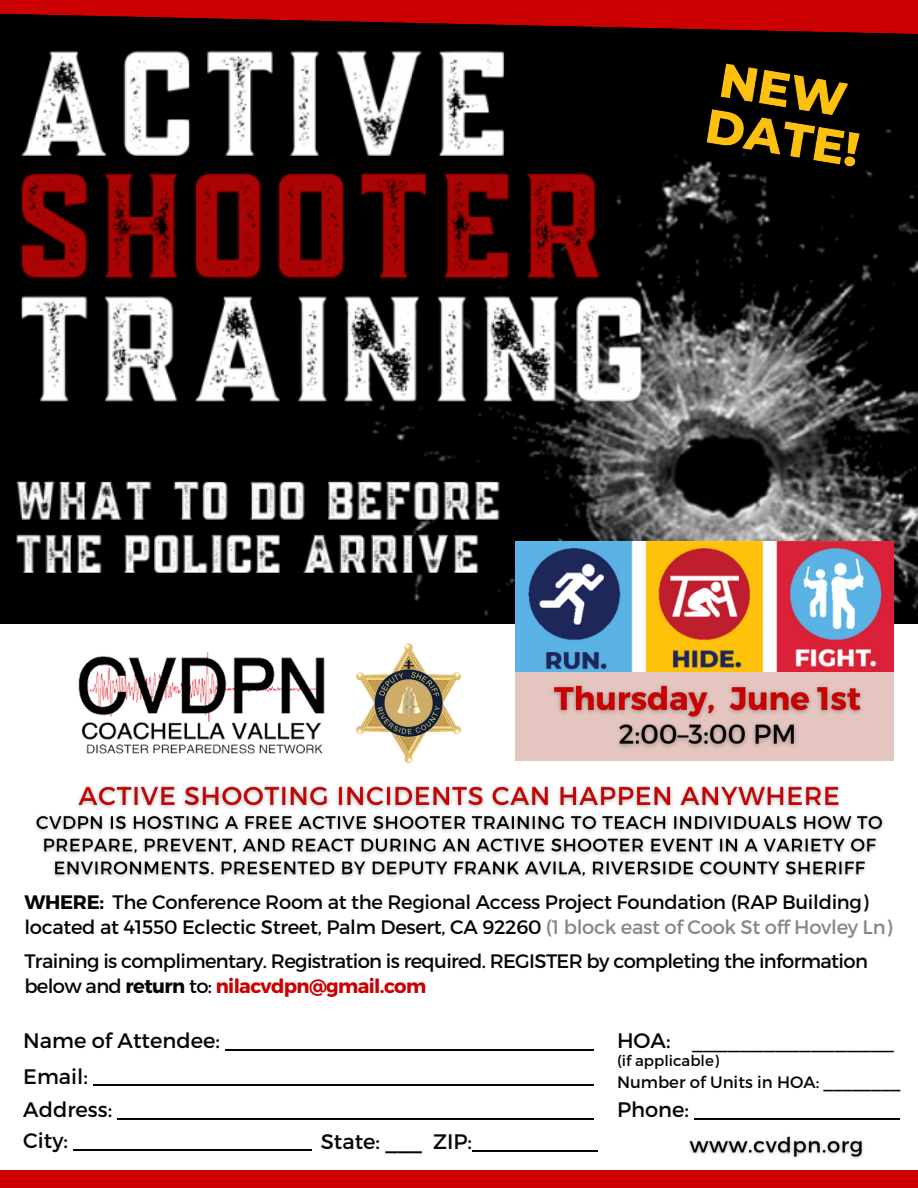
<style>
.page{position:relative;width:918px;height:1188px;background:#fff}
.page>*{position:absolute;margin:0;border:0;box-sizing:border-box;transform-origin:0 0}
.t1{font:21px "Montserrat";color:#070606}
.t2{font:19.5px/25px "Montserrat";letter-spacing:-.015em;color:#070606}
.t3{font:19.5px/25px "Montserrat";letter-spacing:-.035em;color:#070606}
.t4{font:16.5px "Montserrat";color:#070606}
.t5{font:15px "Montserrat";color:#070606}
.s1{font-weight:700}
.s2{color:#8d867e}
.s3{font-weight:700;color:#c00}
</style>
<div class="page">
<img style="left:0;top:34px;width:918px;height:589px">
<div style="left:0;top:1170px;width:918px;height:18px;background:#c00"></div>
<img style="left:78px;top:652px;width:247px;height:102px">
<svg style="left:0;top:0;width:918px;height:34px;background:#8e0000"></svg>
<div style="left:515px;top:637px;width:379px;height:124px;background:#e5c5c0"></div>
<img style="left:515px;top:541px;width:378px;height:131px">
<img style="left:356px;top:643px;width:105px;height:120px">
<hr style="left:225px;top:1049px;width:368px;height:1px;background:#070606">
<hr style="left:472px;top:1150px;width:125px;height:2px;background:#070606">
<hr style="left:118px;top:1118px;width:476px;height:1px;background:#070606">
<hr style="left:73px;top:1149px;width:239px;height:1px;background:#070606">
<hr style="left:694px;top:1118px;width:206px;height:1px;background:#070606">
<hr style="left:93px;top:1085px;width:501px;height:1px;background:#070606">
<img style="left:689px;top:1136px;width:174px;height:23px">
<img style="left:35px;top:786px;width:849px;height:91px">
<img style="left:545px;top:670px;width:323px;height:78px">
<img style="left:686px;top:36px;width:200px;height:160px">
<p class="t2" style="left:24px;top:888px;width:869px"><span class="s1">WHERE:</span> The Conference Room at the Regional Access Project Foundation (RAP Building) located at 41550 Eclectic Street, Palm Desert, CA 92260 <span class="s2">(1 block east of Cook St off Hovley Ln)</span></p>
<p class="t3" style="left:24px;top:948px;width:845px">Training is complimentary. Registration is required. REGISTER by completing the information below and <span class="s1">return</span> to: <span class="s3">nilacvdpn@gmail.com</span></p>
<p class="t1" style="left:23px;top:1027px;width:198px">Name of Attendee:</p>
<p class="t1" style="left:617px;top:1027px;width:279px">HOA: _________________</p>
<p class="t5" style="left:617px;top:1051px;width:103px">(if applicable)</p>
<p class="t4" style="left:617px;top:1072px;width:285px">Number of Units in HOA: <span class="s1">________</span></p>
<p class="t1" style="left:23px;top:1063px;width:66px">Email:</p>
<p class="t1" style="left:23px;top:1096px;width:90px">Address:</p>
<p class="t1" style="left:23px;top:1127px;width:46px">City:</p>
<p class="t1" style="left:321px;top:1128px;width:153px">State: <span class="s1">___</span> ZIP:</p>
<p class="t1" style="left:617px;top:1096px;width:74px">Phone:</p>
</div>
